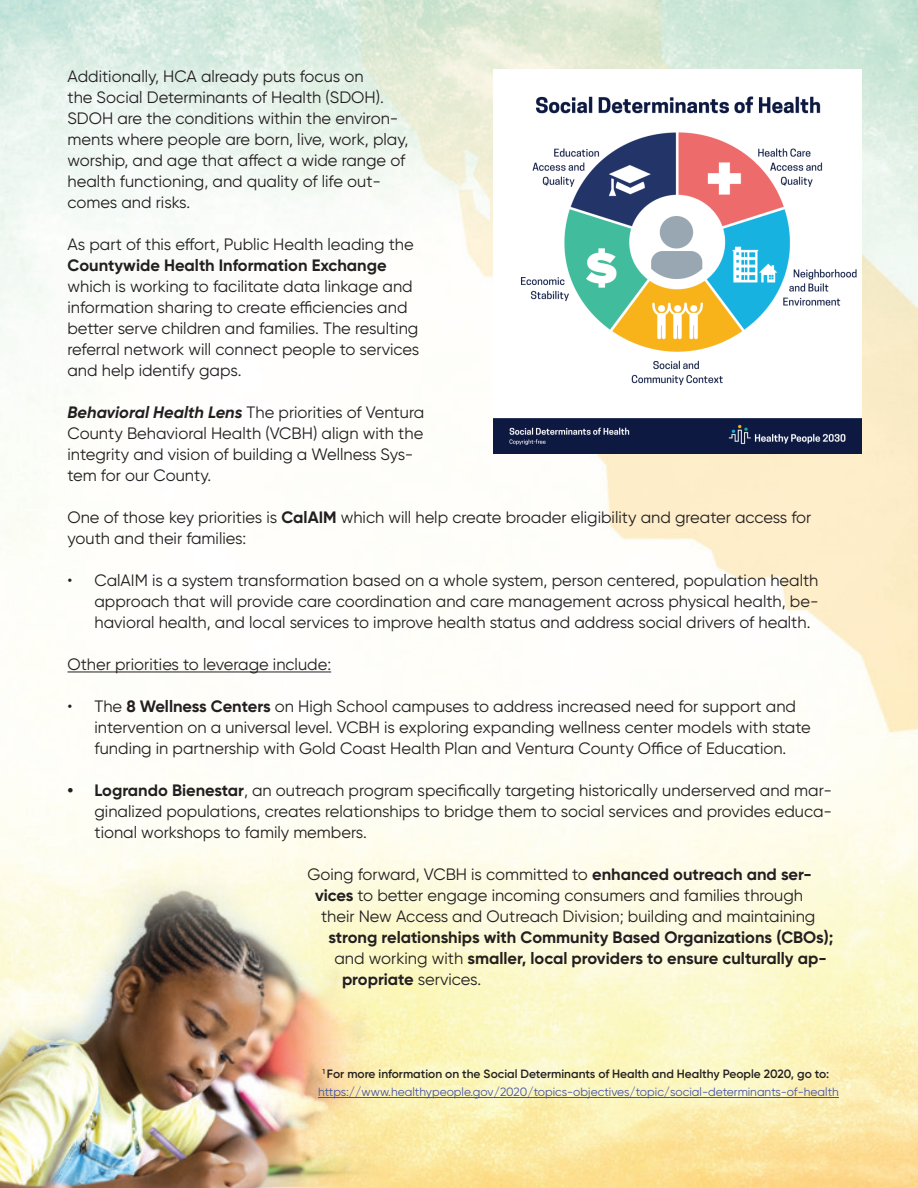
<style>
.page{position:relative;width:918px;height:1188px;background:#fff}
.page>*{position:absolute;margin:0;border:0;box-sizing:border-box;transform-origin:0 0}
.t1{font:16.5px/21px "Gilroy";color:#231f20}
.t2{font:700 16.5px "Gilroy";color:#231f20}
.t3{font:12px/18px "Gilroy";color:#4453a3;text-align:center}
.s1{font-weight:700}
.s2{font-weight:700;font-style:italic}
.s3{font-weight:400}
.s4{font-weight:600;color:#231f20}
</style>
<div class="page">
<img style="left:0;top:0;width:918px;height:1188px">
<hr style="left:68px;top:672px;width:263px;height:1px;background:#231f20">
<hr style="left:318px;top:1097px;width:521px;height:1px;background:#4453a3">
<img style="left:494px;top:69px;width:368px;height:385px">
<p class="t1" style="left:68px;top:66px;width:342px">Additionally, HCA already puts focus on<br>the Social Determinants of Health (SDOH).<br>SDOH are the conditions within the environ&shy;ments where people are born, live, work, play, worship, and age that affect a wide range of health functioning, and quality of life out&shy;comes and risks.</p>
<p class="t1" style="left:68px;top:234px;width:353px">As part of this effort, Public Health leading the <span class="s1">Countywide Health Information Exchange </span>which is working to facilitate data linkage and information sharing to create efficiencies and better serve children and families. The resulting referral network will connect people to services and help identify gaps.</p>
<p class="t1" style="left:68px;top:402px;width:358px"><span class="s2">Behavioral Health Lens</span> The priorities of Ventura County Behavioral Health (VCBH) align with the integrity and vision of building a Wellness Sys&shy;tem for our County.</p>
<p class="t1" style="left:68px;top:507px;width:745px">One of those key priorities is <span class="s1">CalAIM</span> which will help create broader eligibility and greater access for youth and their families:</p>
<p class="t1" style="left:94px;top:570px;width:726px;text-align:justify;text-indent:-27px">• CalAIM is a system transformation based on a whole system, person centered, population health approach that will provide care coordination and care management across physical health, be&shy;havioral health, and local services to improve health status and address social drivers of health.</p>
<p class="t1" style="left:68px;top:654px;width:265px">Other priorities to leverage include:</p>
<p class="t1" style="left:94px;top:696px;width:718px;text-indent:-27px">• The <span class="s1">8 Wellness Centers</span> on High School campuses to address increased need for support and intervention on a universal level. VCBH is exploring expanding wellness center models with state funding in partnership with Gold Coast Health Plan and Ventura County Office of Education.</p>
<p class="t1" style="left:94px;top:780px;width:739px;text-align:justify;text-indent:-27px"><span class="s1">• Logrando Bienestar</span>, an outreach program specifically targeting historically underserved and mar&shy;ginalized populations, creates relationships to bridge them to social services and provides educa&shy;tional workshops to family members.</p>
<p class="t1" style="left:308px;top:864px;width:506px">Going forward, VCBH is committed to <span class="s1">enhanced outreach and ser-</span></p>
<p class="t1" style="left:315px;top:885px;width:490px"><span class="s1">vices</span> to better engage incoming consumers and families through</p>
<p class="t1" style="left:321px;top:906px;width:496px">their New Access and Outreach Division; building and maintaining</p>
<p class="t2" style="left:328px;top:927px;width:507px">strong relationships with Community Based Organizations (CBOs);</p>
<p class="t2" style="left:334px;top:948px;width:494px"><span class="s3">and working with</span> smaller, local providers to ensure culturally ap-</p>
<p class="t2" style="left:342px;top:969px;width:141px">propriate <span class="s3">services.</span></p>
<p class="t3" style="left:318px;top:1065px;width:522px"><sup>1</sup> <span class="s4">For more information on the Social Determinants of Health and Healthy People 2020, go to: </span>https://www.healthypeople.gov/2020/topics-objectives/topic/social-determinants-of-health</p>
</div>
